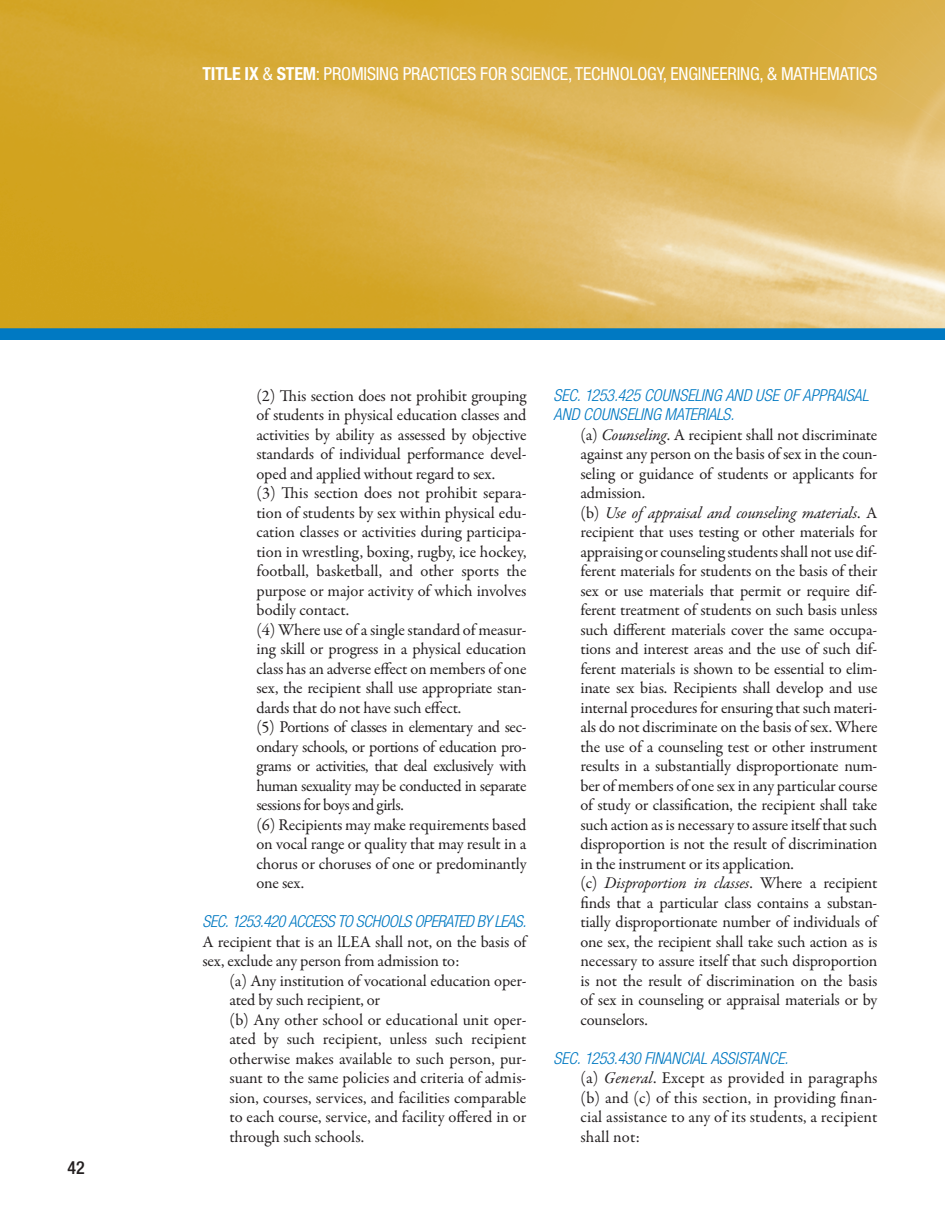
<style>
.page{position:relative;width:945px;height:1215px;background:#fff}
.page>*{position:absolute;margin:0;border:0;box-sizing:border-box;transform-origin:0 0}
.t1{font:condensed 18px "Helvetica Neue LT Std";letter-spacing:-.01em;color:#fff}
.t2{font:500 condensed 18px "Helvetica Neue LT Std";color:#231f20}
.t3{font:16.5px/19.5px "Garamond Premr Pro";letter-spacing:-.01em;color:#231f20;text-align:justify}
.t4{font:italic 300 condensed 16.5px/19.5px "Helvetica Neue LT Std";letter-spacing:-.01em;color:#0079c2}
.t5{font:italic 300 condensed 16.5px "Helvetica Neue LT Std";letter-spacing:-.035em;color:#0079c2}
.t6{font:16.5px "Garamond Premr Pro";letter-spacing:.01em;color:#231f20}
.s1{font-weight:700}
.s2{font-style:italic}
</style>
<div class="page">
<svg style="left:0;top:0;width:945px;height:340px;background:#d3b04e"></svg>
<p class="t1" style="left:202px;top:64px;width:676px"><span class="s1">TITLE IX</span> &amp; <span class="s1">STEM</span>: PROMISING PRACTICES FOR SCIENCE, TECHNOLOGY, ENGINEERING, &amp; MATHEMATICS</p>
<p class="t2" style="left:68px;top:1157px;width:19px">42</p>
<p class="t3" style="left:256px;top:386px;width:272px">(2) This section does not prohibit grouping of students in physical education classes and activities by ability as assessed by objective standards of individual performance devel&shy;oped and applied without regard to sex.</p>
<p class="t3" style="left:256px;top:483px;width:272px">(3) This section does not prohibit separa&shy;tion of students by sex within physical edu&shy;cation classes or activities during participa&shy;tion in wrestling, boxing, rugby, ice hockey, football, basketball, and other sports the purpose or major activity of which involves bodily contact.</p>
<p class="t3" style="left:256px;top:620px;width:272px">(4) Where use of a single standard of measur&shy;ing skill or progress in a physical education class has an adverse effect on members of one sex, the recipient shall use appropriate stan&shy;dards that do not have such effect.</p>
<p class="t3" style="left:256px;top:717px;width:272px">(5) Portions of classes in elementary and sec&shy;ondary schools, or portions of education pro&shy;grams or activities, that deal exclusively with human sexuality may be conducted in separate sessions for boys and girls.</p>
<p class="t3" style="left:256px;top:815px;width:272px">(6) Recipients may make requirements based on vocal range or quality that may result in a chorus or choruses of one or predominantly one sex.</p>
<p class="t5" style="left:202px;top:912px;width:325px">SEC. 1253.420 ACCESS TO SCHOOLS OPERATED BY LEAS.</p>
<p class="t3" style="left:202px;top:932px;width:325px">A recipient that is an lLEA shall not, on the basis of sex, exclude any person from admission to:</p>
<p class="t3" style="left:229px;top:971px;width:298px">(a) Any institution of vocational education oper&shy;ated by such recipient, or</p>
<p class="t3" style="left:229px;top:1010px;width:299px">(b) Any other school or educational unit oper&shy;ated by such recipient, unless such recipient otherwise makes available to such person, pur&shy;suant to the same policies and criteria of admis&shy;sion, courses, services, and facilities comparable to each course, service, and facility offered in or through such schools.</p>
<p class="t4" style="left:553px;top:385px;width:317px">SEC. 1253.425 COUNSELING AND USE OF APPRAISAL<br>AND COUNSELING MATERIALS.</p>
<p class="t3" style="left:580px;top:425px;width:298px">(a) <span class="s2">Counseling</span>. A recipient shall not discriminate against any person on the basis of sex in the coun&shy;seling or guidance of students or applicants for admission.</p>
<p class="t3" style="left:580px;top:503px;width:299px">(b) <span class="s2">Use of appraisal and counseling materials</span>. A recipient that uses testing or other materials for appraising or counseling students shall not use dif&shy;ferent materials for students on the basis of their sex or use materials that permit or require dif&shy;ferent treatment of students on such basis unless such different materials cover the same occupa&shy;tions and interest areas and the use of such dif&shy;ferent materials is shown to be essential to elim&shy;inate sex bias. Recipients shall develop and use internal procedures for ensuring that such materi&shy;als do not discriminate on the basis of sex. Where the use of a counseling test or other instrument results in a substantially disproportionate num&shy;ber of members of one sex in any particular course of study or classification, the recipient shall take such action as is necessary to assure itself that such disproportion is not the result of discrimination in the instrument or its application.</p>
<p class="t3" style="left:580px;top:874px;width:299px">(c) <span class="s2">Disproportion in classes</span>. Where a recipient finds that a particular class contains a substan&shy;tially disproportionate number of individuals of one sex, the recipient shall take such action as is necessary to assure itself that such disproportion is not the result of discrimination on the basis of sex in counseling or appraisal materials or by counselors.</p>
<p class="t4" style="left:553px;top:1049px;width:236px">SEC. 1253.430 FINANCIAL ASSISTANCE.</p>
<p class="t6" style="left:580px;top:1068px;width:299px">(a) <span class="s2">General</span>. Except as provided in paragraphs</p>
<p class="t3" style="left:580px;top:1088px;width:298px">(b) and (c) of this section, in providing finan&shy;cial assistance to any of its students, a recipient shall not:</p>
</div>
